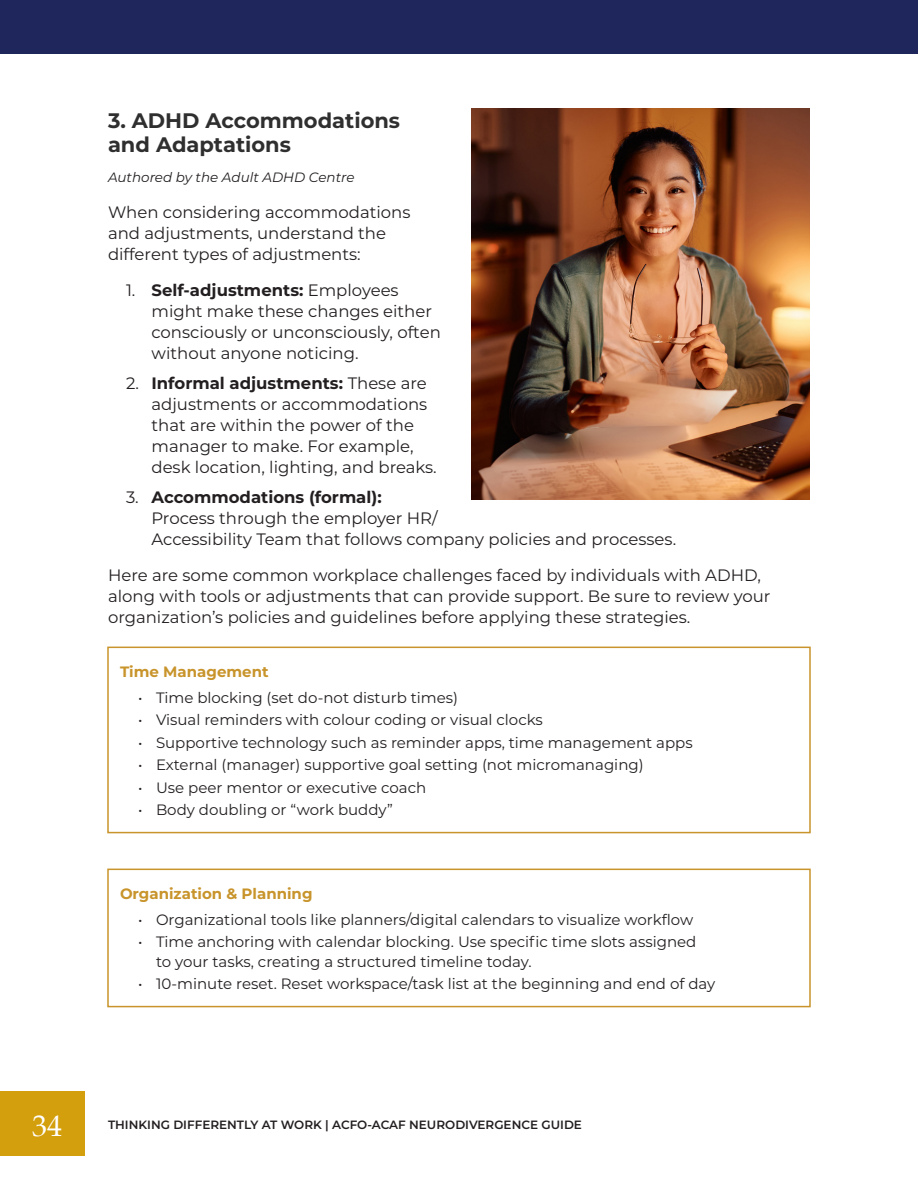
<style>
.page{position:relative;width:918px;height:1188px;background:#fff}
.page>*{position:absolute;margin:0;border:0;box-sizing:border-box;transform-origin:0 0}
.t1{font:30px "Palatino";color:#fff}
.t2{font:700 21px/24px "Montserrat";color:#2f2f2f}
.BODY{font:16.5px/21px "Montserrat";color:#231f20}
.t3{font:15px/19.5px "Montserrat";color:#231f20}
.Accomodations{font:700 15px "Montserrat";color:#c8942b}
.Byline{font:italic 13.5px "Montserrat";color:#231f20}
.t4{font:600 12px "Montserrat";color:#231f20}
.s1{font-weight:700}
</style>
<div class="page">
<div style="left:0;top:1091px;width:85px;height:65px;background:#d49f0c"></div>
<div style="left:0;top:0;width:918px;height:54px;background:#1f265b"></div>
<div style="left:107px;top:647px;width:704px;height:186px;border:2px solid #c8942b"></div>
<div style="left:107px;top:869px;width:704px;height:138px;border:2px solid #c8942b"></div>
<img style="left:472px;top:108px;width:338px;height:391px">
<h2 class="t2" style="left:108px;top:108px;width:294px">3. ADHD Accommodations and Adaptations</h2>
<p class="Byline" style="left:108px;top:168px;width:248px">Authored by the Adult ADHD Centre</p>
<p class="BODY" style="left:108px;top:201px;width:304px">When considering accommodations and adjustments, understand the different types of adjustments:</p>
<p class="BODY" style="left:152px;top:279px;width:291px;text-indent:-26px">1. <span class="s1">Self-adjustments:</span> Employees might make these changes either consciously or unconsciously, often without anyone noticing.</p>
<p class="BODY" style="left:152px;top:372px;width:287px;text-indent:-26px">2. <span class="s1">Informal adjustments:</span> These are adjustments or accommodations that are within the power of the manager to make. For example, desk location, lighting, and breaks.</p>
<p class="BODY" style="left:152px;top:486px;width:526px;text-indent:-26px">3. <span class="s1">Accommodations (formal):<br></span>Process through the employer HR/<br>Accessibility Team that follows company policies and processes.</p>
<p class="BODY" style="left:108px;top:564px;width:664px">Here are some common workplace challenges faced by individuals with ADHD, along with tools or adjustments that can provide support. Be sure to review your organization’s policies and guidelines before applying these strategies.</p>
<p class="Accomodations" style="left:120px;top:661px;width:150px">Time Management</p>
<p class="t3" style="left:138px;top:687px;width:322px">• Time blocking (set do-not disturb times)</p>
<p class="t3" style="left:138px;top:710px;width:406px">• Visual reminders with colour coding or visual clocks</p>
<p class="t3" style="left:138px;top:732px;width:556px">• Supportive technology such as reminder apps, time management apps</p>
<p class="t3" style="left:138px;top:755px;width:507px">• External (manager) supportive goal setting (not micromanaging)</p>
<p class="t3" style="left:138px;top:777px;width:290px">• Use peer mentor or executive coach</p>
<p class="t3" style="left:138px;top:800px;width:256px">• Body doubling or “work buddy”</p>
<p class="Accomodations" style="left:120px;top:883px;width:194px">Organization &amp; Planning</p>
<p class="t3" style="left:138px;top:909px;width:557px">• Organizational tools like planners/digital calendars to visualize workflow</p>
<p class="t3" style="left:156px;top:932px;width:542px;text-indent:-18px">• Time anchoring with calendar blocking. Use specific time slots assigned to your tasks, creating a structured timeline today.</p>
<p class="t3" style="left:138px;top:974px;width:579px">• 10-minute reset. Reset workspace/task list at the beginning and end of day</p>
<h1 class="t1" style="left:32px;top:1101px;width:31px">34</h1>
<p class="t4" style="left:108px;top:1116px;width:476px">THINKING DIFFERENTLY AT WORK | ACFO-ACAF NEURODIVERGENCE GUIDE</p>
</div>
